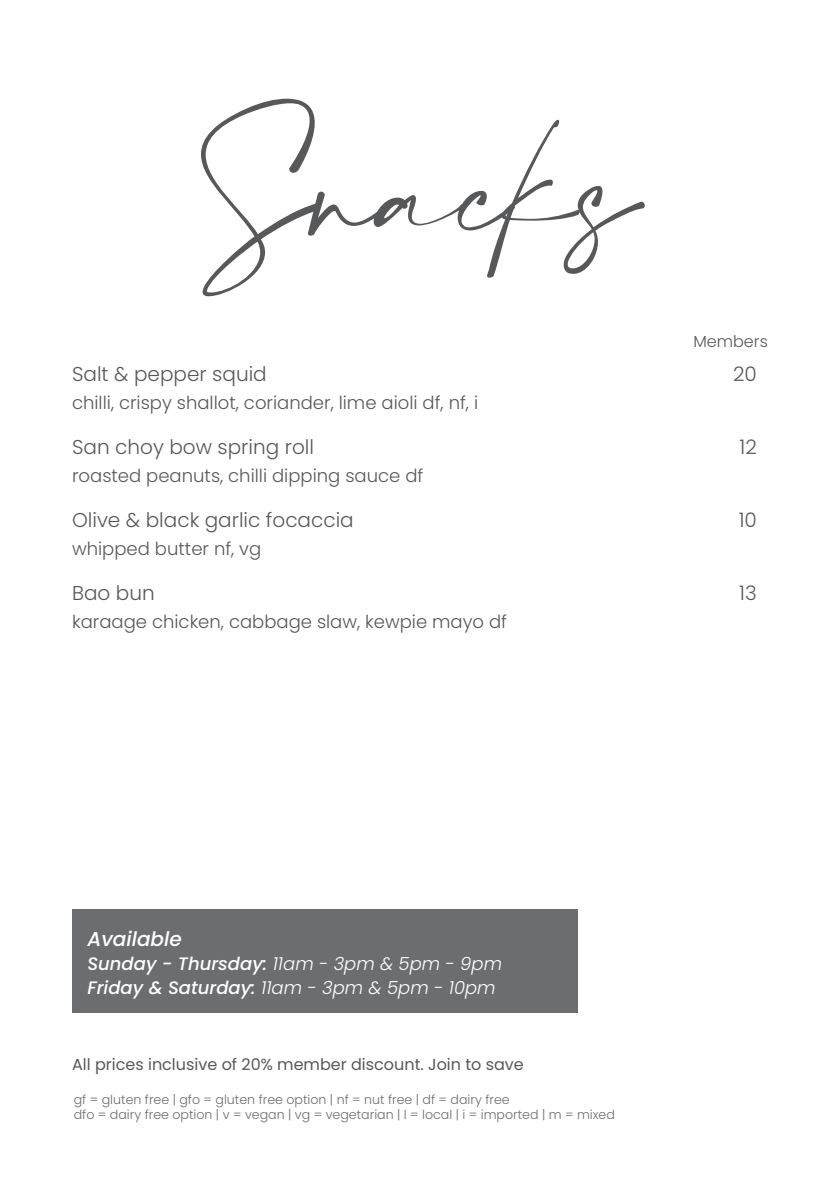
<style>
.page{position:relative;width:840px;height:1191px;background:#fff}
.page>*{position:absolute;margin:0;border:0;box-sizing:border-box;transform-origin:0 0}
.t1{font:100px "Amalfi Coast";color:#57585a}
.t2{font:300 20px "Poppins";color:#57585a}
.t3{font:italic 500 20px "Poppins";color:#fff}
.t4{font:300 18px "Poppins";color:#57585a}
.t5{font:italic 300 18px "Poppins";color:#fff}
.t6{font:italic 500 18px "Poppins";color:#fff}
.t7{font:16px "Poppins";color:#57585a}
.t8{font:300 16px "Poppins";color:#57585a}
.t9{font:300 12.6px/15.2px "Poppins";color:#6c6d70}
.s1{font-weight:300}
.s2{font-weight:500}
</style>
<div class="page">
<div style="left:72px;top:909px;width:505px;height:104px;background:#6c6d70"></div>
<p class="t1" style="left:199px;top:139px;width:443px">Snacks</p>
<p class="t8" style="left:693px;top:332px;width:76px">Members</p>
<p class="t2" style="left:72px;top:362px;width:196px">Salt &amp; pepper squid</p>
<p class="t2" style="left:732px;top:362px;width:25px">20</p>
<p class="t4" style="left:72px;top:392px;width:407px">chilli, crispy shallot, coriander, lime aioli df, nf, i</p>
<p class="t2" style="left:72px;top:435px;width:243px">San choy bow spring roll</p>
<p class="t2" style="left:739px;top:435px;width:19px">12</p>
<p class="t4" style="left:72px;top:465px;width:352px">roasted peanuts, chilli dipping sauce df</p>
<p class="t2" style="left:72px;top:508px;width:283px">Olive &amp; black garlic focaccia</p>
<p class="t2" style="left:738px;top:508px;width:20px">10</p>
<p class="t4" style="left:72px;top:538px;width:191px">whipped butter nf, vg</p>
<p class="t2" style="left:72px;top:581px;width:84px">Bao bun</p>
<p class="t2" style="left:738px;top:581px;width:19px">13</p>
<p class="t4" style="left:72px;top:611px;width:436px">karaage chicken, cabbage slaw, kewpie mayo df</p>
<p class="t3" style="left:87px;top:927px;width:96px">Available</p>
<p class="t6" style="left:87px;top:953px;width:416px">Sunday - Thursday: <span class="s1">11am - 3pm &amp; 5pm - 9pm</span></p>
<p class="t5" style="left:87px;top:977px;width:409px"><span class="s2">Friday &amp; Saturday:</span> 11am - 3pm &amp; 5pm - 10pm</p>
<p class="t7" style="left:72px;top:1055px;width:453px">All prices inclusive of 20% member discount. Join to save</p>
<p class="t9" style="left:74px;top:1092px;width:542px">gf = gluten free | gfo = gluten free option | nf = nut free | df = dairy free<br>dfo = dairy free option | v = vegan | vg = vegetarian | l = local | i = imported | m = mixed</p>
</div>
